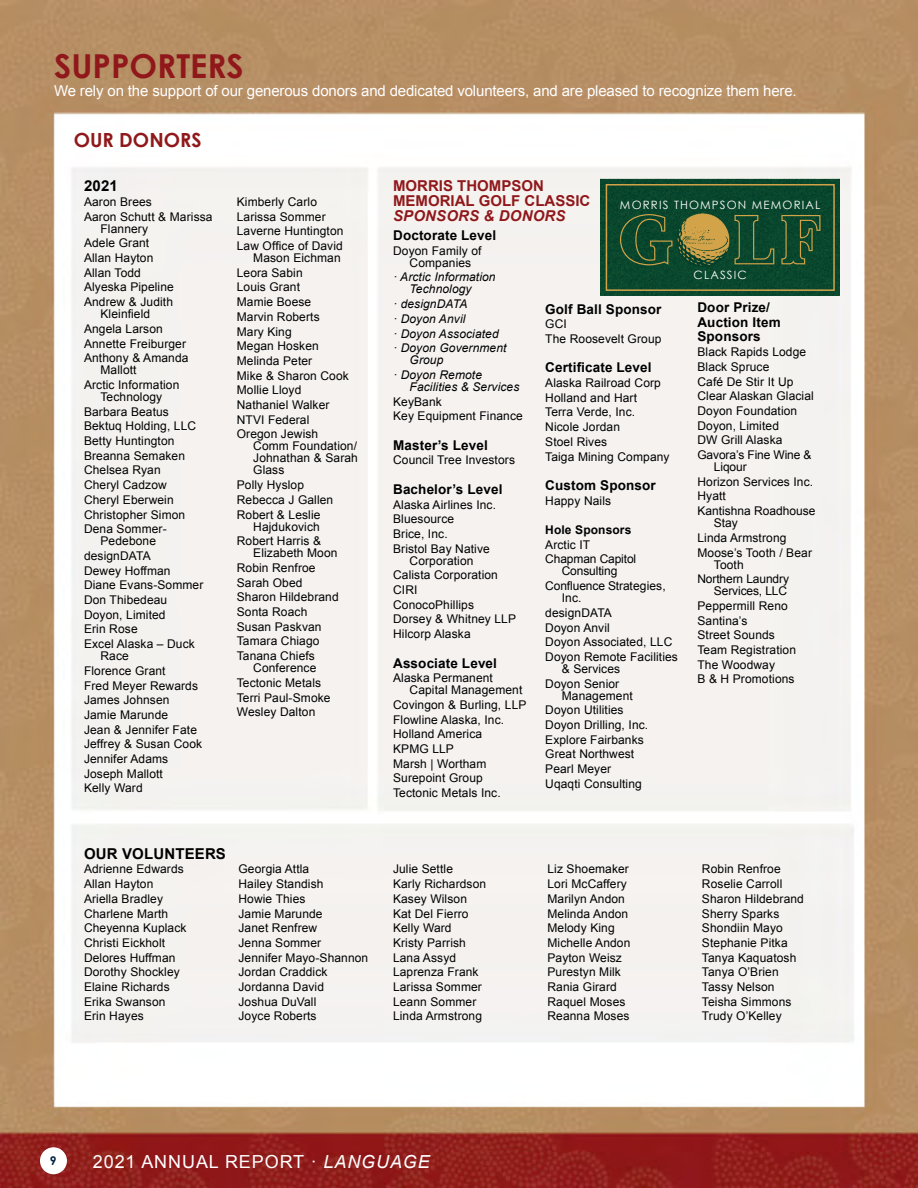
<style>
.page{position:relative;width:918px;height:1188px;background:#fff}
.page>*{position:absolute;margin:0;border:0;box-sizing:border-box;transform-origin:0 0}
.t1{font:700 33px "Century Gothic";color:#90181b}
.t2{font:700 19.5px "Century Gothic";color:#90181b}
.t3{font:18px "Arial";letter-spacing:.05em;color:#fff}
.t4{font:15px "Arial";letter-spacing:-.01em;color:#fff}
.t5{font:700 15px/15px "Arial";color:#90181b}
.t6{font:700 15px "Arial";letter-spacing:.01em;color:#000}
.t7{font:italic 700 15px "Arial";letter-spacing:.01em;color:#90181b}
.t8{font:700 13.5px/14.7px "Arial";letter-spacing:.01em;color:#000}
.t9{font:12px/14.7px "Arial";letter-spacing:.01em;color:#000}
.t10{font:italic 12px/14.7px "Arial";letter-spacing:.01em;color:#000}
.t11{font:12px/14.7px "Arial";letter-spacing:-.01em;color:#000}
.t12{font:700 12px "Arial";letter-spacing:.01em;color:#000}
.t13{font:700 12px "Century Gothic";color:#042343}
.t14{font:11.55px "Century Gothic";letter-spacing:.1em;color:#fff}
.s1{font-style:italic}
</style>
<div class="page">
<img style="left:0;top:0;width:918px;height:1188px">
<div style="left:600px;top:179px;width:240px;height:116px;background:#09472e"></div>
<div style="left:606px;top:184px;width:229px;height:107px;border:2px solid #d2a349"></div>
<img style="left:675px;top:265px;width:55px;height:4px">
<svg style="left:620px;top:214px;width:200px;height:51px;background:#3b5d34"></svg>
<div style="left:40px;top:1147px;width:27px;height:27px;background:#fff;border-radius:50%"></div>
<h1 class="t1" style="left:54px;top:46px;width:191px">SUPPORTERS</h1>
<p class="t4" style="left:54px;top:81px;width:744px">We rely on the support of our generous donors and dedicated volunteers, and are pleased to recognize them here.</p>
<h2 class="t2" style="left:74px;top:128px;width:129px">OUR DONORS</h2>
<p class="t6" style="left:84px;top:176px;width:35px">2021</p>
<p class="t9" style="left:84px;top:195px;width:130px">Aaron Brees<br>Aaron Schutt &amp; Marissa</p>
<p class="t9" style="left:84px;top:221px;width:91px;text-indent:16px">Flannery<br>Adele Grant<br>Allan Hayton<br>Allan Todd<br>Alyeska Pipeline<br>Andrew &amp; Judith</p>
<p class="t9" style="left:84px;top:307px;width:106px;text-indent:16px">Kleinfield<br>Angela Larson<br>Annette Freiburger<br>Anthony &amp; Amanda</p>
<p class="t9" style="left:84px;top:363px;width:97px;text-indent:16px">Mallott<br>Arctic Information</p>
<p class="t9" style="left:84px;top:390px;width:114px;text-indent:16px">Technology<br>Barbara Beatus<br>Bektuq Holding, LLC<br>Betty Huntington<br>Breanna Semaken<br>Chelsea Ryan<br>Cheryl Cadzow<br>Cheryl Eberwein<br>Christopher Simon<br>Dena Sommer-</p>
<p class="t9" style="left:84px;top:534px;width:121px;text-indent:16px">Pedebone designDATA<br>Dewey Hoffman<br>Diane Evans-Sommer<br>Don Thibedeau<br>Doyon, Limited<br>Erin Rose<br>Excel Alaska – Duck</p>
<p class="t9" style="left:84px;top:649px;width:120px;text-indent:16px">Race<br>Florence Grant<br>Fred Meyer Rewards<br>James Johnsen<br>Jamie Marunde<br>Jean &amp; Jennifer Fate<br>Jeffrey &amp; Susan Cook<br>Jennifer Adams<br>Joseph Mallott<br>Kelly Ward</p>
<p class="t5" style="left:393px;top:179px;width:199px">MORRIS THOMPSON<br>MEMORIAL GOLF CLASSIC</p>
<p class="t7" style="left:393px;top:206px;width:174px">SPONSORS &amp; DONORS</p>
<p class="t8" style="left:393px;top:228px;width:105px">Doctorate Level</p>
<p class="t9" style="left:393px;top:245px;width:90px;line-height:12px;text-align:center">Doyon Family of<br>Companies</p>
<p class="t10" style="left:410px;top:271px;width:88px;line-height:12px;text-indent:-16px">· Arctic Information<br>Technology</p>
<p class="t10" style="left:393px;top:297px;width:115px">· designDATA<br>· Doyon Anvil<br>· Doyon Associated<br>· Doyon Government</p>
<p class="t10" style="left:393px;top:353px;width:90px;text-indent:16px">Group<br>· Doyon Remote</p>
<p class="t10" style="left:410px;top:380px;width:111px">Facilities &amp; Services</p>
<p class="t9" style="left:393px;top:394px;width:131px">KeyBank<br>Key Equipment Finance</p>
<p class="t8" style="left:393px;top:438px;width:96px">Master’s Level</p>
<p class="t9" style="left:393px;top:453px;width:123px">Council Tree Investors</p>
<p class="t8" style="left:393px;top:482px;width:111px">Bachelor’s Level</p>
<p class="t9" style="left:393px;top:497px;width:104px">Alaska Airlines Inc.<br>Bluesource<br>Brice, Inc.<br>Bristol Bay Native</p>
<p class="t9" style="left:393px;top:553px;width:124px;text-indent:16px">Corporation<br>Calista Corporation<br>CIRI<br>ConocoPhillips<br>Dorsey &amp; Whitney LLP<br>Hilcorp Alaska</p>
<p class="t8" style="left:393px;top:656px;width:105px">Associate Level</p>
<p class="t9" style="left:410px;top:672px;width:114px;line-height:12px;text-indent:-16px">Alaska Permanent<br>Capital Management</p>
<p class="t9" style="left:393px;top:697px;width:135px">Covingon &amp; Burling, LLP<br>Flowline Alaska, Inc.<br>Holland America<br>KPMG LLP<br>Marsh | Wortham<br>Surepoint Group<br>Tectonic Metals Inc.</p>
<p class="t9" style="left:237px;top:195px;width:108px">Kimberly Carlo<br>Larissa Sommer<br>Laverne Huntington<br>Law Office of David</p>
<p class="t9" style="left:237px;top:251px;width:114px;text-indent:16px">Mason Eichman<br>Leora Sabin<br>Louis Grant<br>Mamie Boese<br>Marvin Roberts<br>Mary King<br>Megan Hosken<br>Melinda Peter<br>Mike &amp; Sharon Cook<br>Mollie Lloyd<br>Nathaniel Walker<br>NTVI Federal<br>Oregon Jewish</p>
<p class="t9" style="left:253px;top:440px;width:106px;line-height:12px;text-align:justify">Comm Foundation/ Johnathan &amp; Sarah Glass</p>
<p class="t9" style="left:237px;top:478px;width:98px">Polly Hyslop<br>Rebecca J Gallen<br>Robert &amp; Leslie</p>
<p class="t9" style="left:237px;top:519px;width:86px;text-align:right">Hajdukovich<br>Robert Harris &amp;</p>
<p class="t9" style="left:237px;top:546px;width:103px;text-indent:16px">Elizabeth Moon<br>Robin Renfroe<br>Sarah Obed<br>Sharon Hildebrand<br>Sonta Roach<br>Susan Paskvan<br>Tamara Chiago<br>Tanana Chiefs</p>
<p class="t9" style="left:237px;top:661px;width:95px;text-indent:16px">Conference<br>Tectonic Metals<br>Terri Paul-Smoke<br>Wesley Dalton</p>
<p class="t14" style="left:620px;top:198px;width:202px">MORRIS THOMPSON MEMORIAL</p>
<p class="t14" style="left:694px;top:267px;width:55px">CLASSIC</p>
<p class="t8" style="left:697px;top:300px;width:85px">Door Prize/<br>Auction Item<br>Sponsors</p>
<p class="t9" style="left:697px;top:345px;width:118px">Black Rapids Lodge<br>Black Spruce<br>Café De Stir It Up<br>Clear Alaskan Glacial<br>Doyon Foundation<br>Doyon, Limited<br>DW Grill Alaska<br>Gavora’s Fine Wine &amp;</p>
<p class="t9" style="left:697px;top:460px;width:120px;text-indent:16px">Liqour<br>Horizon Services Inc.<br>Hyatt<br>Kantishna Roadhouse</p>
<p class="t9" style="left:697px;top:516px;width:116px;text-indent:16px">Stay<br>Linda Armstrong<br>Moose’s Tooth / Bear</p>
<p class="t11" style="left:697px;top:557px;width:93px;text-indent:16px">Tooth<br>Northern Laundry</p>
<p class="t9" style="left:697px;top:584px;width:100px;text-indent:16px">Services, LLC<br>Peppermill Reno<br>Santina’s<br>Street Sounds<br>Team Registration<br>The Woodway<br>B &amp; H Promotions</p>
<p class="t8" style="left:545px;top:302px;width:118px">Golf Ball Sponsor</p>
<p class="t9" style="left:545px;top:317px;width:118px">GCI<br>The Roosevelt Group</p>
<p class="t8" style="left:545px;top:361px;width:108px">Certificate Level</p>
<p class="t9" style="left:545px;top:376px;width:126px">Alaska Railroad Corp<br>Holland and Hart<br>Terra Verde, Inc.<br>Nicole Jordan<br>Stoel Rives<br>Taiga Mining Company</p>
<p class="t8" style="left:545px;top:478px;width:112px">Custom Sponsor</p>
<p class="t9" style="left:545px;top:493px;width:67px">Happy Nails</p>
<p class="t12" style="left:545px;top:522px;width:88px">Hole Sponsors</p>
<p class="t11" style="left:545px;top:537px;width:93px">Arctic IT<br>Chapman Capitol</p>
<p class="t11" style="left:545px;top:564px;width:122px;text-indent:16px">Consulting<br>Confluence Strategies,</p>
<p class="t9" style="left:545px;top:591px;width:134px;text-indent:16px">Inc.<br>designDATA<br>Doyon Anvil<br>Doyon Associated, LLC<br>Doyon Remote Facilities</p>
<p class="t9" style="left:545px;top:661px;width:76px;text-align:right">&amp; Services<br>Doyon Senior</p>
<p class="t9" style="left:545px;top:688px;width:104px;text-indent:16px">Management<br>Doyon Utilities<br>Doyon Drilling, Inc.<br>Explore Fairbanks<br>Great Northwest<br>Pearl Meyer<br>Uqaqti Consulting</p>
<p class="t6" style="left:84px;top:844px;width:143px">OUR VOLUNTEERS</p>
<p class="t9" style="left:84px;top:862px;width:104px">Adrienne Edwards<br>Allan Hayton<br>Ariella Bradley<br>Charlene Marth<br>Cheyenna Kuplack<br>Christi Eickholt<br>Delores Huffman<br>Dorothy Shockley<br>Elaine Richards<br>Erika Swanson<br>Erin Hayes</p>
<p class="t9" style="left:239px;top:862px;width:131px">Georgia Attla<br>Hailey Standish<br>Howie Thies<br>Jamie Marunde<br>Janet Renfrew<br>Jenna Sommer<br>Jennifer Mayo-Shannon<br>Jordan Craddick<br>Jordanna David<br>Joshua DuVall<br>Joyce Roberts</p>
<p class="t9" style="left:393px;top:862px;width:95px">Julie Settle<br>Karly Richardson<br>Kasey Wilson<br>Kat Del Fierro<br>Kelly Ward<br>Kristy Parrish<br>Lana Assyd<br>Laprenza Frank<br>Larissa Sommer<br>Leann Sommer<br>Linda Armstrong</p>
<p class="t9" style="left:547px;top:862px;width:84px">Liz Shoemaker<br>Lori McCaffery<br>Marilyn Andon<br>Melinda Andon<br>Melody King<br>Michelle Andon<br>Payton Weisz<br>Purestyn Milk<br>Rania Girard<br>Raquel Moses<br>Reanna Moses</p>
<p class="t9" style="left:702px;top:862px;width:103px">Robin Renfroe<br>Roselie Carroll<br>Sharon Hildebrand<br>Sherry Sparks<br>Shondiin Mayo<br>Stephanie Pitka<br>Tanya Kaquatosh<br>Tanya O’Brien<br>Tassy Nelson<br>Teisha Simmons<br>Trudy O’Kelley</p>
<p class="t13" style="left:50px;top:1153px;width:8px">9</p>
<h3 class="t3" style="left:93px;top:1149px;width:338px">2021 ANNUAL REPORT · <span class="s1">LANGUAGE</span></h3>
</div>
